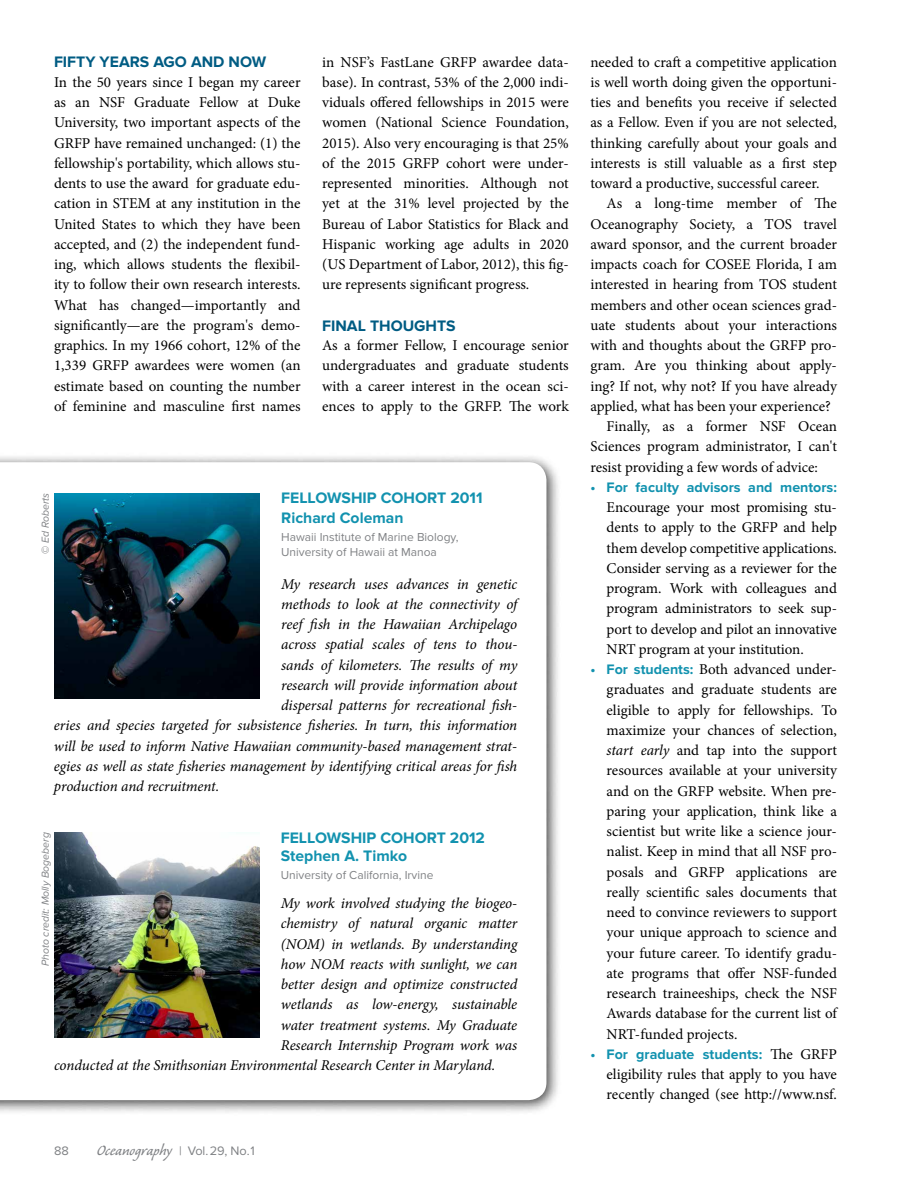
<style>
.page{position:relative;width:918px;height:1188px;background:#fff}
.page>*{position:absolute;margin:0;border:0;box-sizing:border-box;transform-origin:0 0}
.t1{font:18.75px "Caliban";color:#808285}
.t2{font:700 15.75px/20.2px "Proxima Nova";color:#1292af}
.t3{font:700 15.75px "Proxima Nova";color:#005c83}
.t4{font:15px/20.2px "Minion Pro";letter-spacing:-.005em;color:#000;text-align:justify}
.t5{font:italic 15px "Minion Pro";letter-spacing:-.01em;color:#000}
.t6{font:700 14.25px "Proxima Nova";color:#1292af}
.t7{font:12.75px "Proxima Nova";color:#808285}
.t8{font:12px/15px "Proxima Nova";color:#808285}
.t9{font:italic 10.5px "Proxima Nova";color:#808285}
.s1{font-weight:700;font-style:normal}
.s2{font-family:"Proxima Nova";font-size:12.75px}
.s3{font-family:"Proxima Nova";font-weight:700;font-size:14.25px;color:#1292af}
.s4{font-style:italic}
.s5{font-family:"Minion Pro";font-weight:400;font-size:15px;color:#000}
</style>
<div class="page">
<div style="left:0;top:453px;width:562px;height:663px;background:#000;opacity:.75"></div>
<svg style="left:0;top:462px;width:546px;height:638px"></svg>
<img style="left:54px;top:493px;width:206px;height:205px">
<img style="left:54px;top:832px;width:205px;height:206px">
<p class="t3" style="left:54px;top:52px;width:214px">FIFTY YEARS AGO AND NOW</p>
<p class="t4" style="left:54px;top:72px;width:248px">In the 50 years since I began my career as an NSF Graduate Fellow at Duke University, two important aspects of the GRFP have remained unchanged: (1) the fellowship's portability, which allows stu&shy;dents to use the award for graduate edu&shy;cation in STEM at any institution in the United States to which they have been accepted, and (2) the independent fund&shy;ing, which allows students the flexibil&shy;ity to follow their own research interests.<br>What has changed—importantly and significantly—are the program's demo&shy;graphics. In my 1966 cohort, 12% of the 1,339 GRFP awardees were women (an estimate based on counting the number of feminine and masculine first names</p>
<p class="t4" style="left:322px;top:52px;width:248px">in NSF’s FastLane GRFP awardee data&shy;base). In contrast, 53% of the 2,000 indi&shy;viduals offered fellowships in 2015 were women (National Science Foundation, 2015). Also very encouraging is that 25% of the 2015 GRFP cohort were under&shy;represented minorities. Although not yet at the 31% level projected by the Bureau of Labor Statistics for Black and Hispanic working age adults in 2020 (US Department of Labor, 2012), this fig&shy;ure represents significant progress.</p>
<p class="t3" style="left:322px;top:317px;width:135px">FINAL THOUGHTS</p>
<p class="t4" style="left:322px;top:335px;width:248px">As a former Fellow, I encourage senior undergraduates and graduate students with a career interest in the ocean sci&shy;ences to apply to the GRFP. The work</p>
<p class="t2" style="left:281px;top:488px;width:203px">FELLOWSHIP COHORT 2011<br>Richard Coleman</p>
<p class="t8" style="left:281px;top:530px;width:179px">Hawaii Institute of Marine Biology,<br>University of Hawaii at Manoa</p>
<p class="t5" style="left:281px;top:574px;width:238px">My research uses advances in genetic</p>
<p class="t5" style="left:281px;top:594px;width:238px">methods to look at the connectivity of</p>
<p class="t5" style="left:281px;top:614px;width:238px">reef fish in the Hawaiian Archipelago</p>
<p class="t5" style="left:281px;top:634px;width:238px">across spatial scales of tens to thou-</p>
<p class="t5" style="left:281px;top:655px;width:238px">sands of kilometers. The results of my</p>
<p class="t5" style="left:281px;top:675px;width:238px">research will provide information about</p>
<p class="t5" style="left:281px;top:695px;width:238px">dispersal patterns for recreational fish-</p>
<p class="t5" style="left:54px;top:715px;width:465px">eries and species targeted for subsistence fisheries. In turn, this information</p>
<p class="t5" style="left:54px;top:736px;width:465px">will be used to inform Native Hawaiian community-based management strat-</p>
<p class="t5" style="left:54px;top:756px;width:465px">egies as well as state fisheries management by identifying critical areas for fish</p>
<p class="t5" style="left:54px;top:776px;width:167px">production and recruitment.</p>
<p class="t2" style="left:281px;top:829px;width:206px;line-height:18px">FELLOWSHIP COHORT 2012<br>Stephen A. Timko</p>
<p class="t8" style="left:281px;top:868px;width:154px">University of California, Irvine</p>
<p class="t5" style="left:281px;top:893px;width:238px">My work involved studying the biogeo-</p>
<p class="t5" style="left:281px;top:913px;width:238px">chemistry of natural organic matter</p>
<p class="t5" style="left:281px;top:934px;width:238px">(NOM) in wetlands. By understanding</p>
<p class="t5" style="left:281px;top:954px;width:238px">how NOM reacts with sunlight, we can</p>
<p class="t5" style="left:281px;top:974px;width:238px">better design and optimize constructed</p>
<p class="t5" style="left:281px;top:994px;width:238px">wetlands as low-energy, sustainable</p>
<p class="t5" style="left:281px;top:1015px;width:238px">water treatment systems. My Graduate</p>
<p class="t5" style="left:281px;top:1035px;width:238px">Research Internship Program work was</p>
<p class="t5" style="left:54px;top:1055px;width:443px">conducted at the Smithsonian Environmental Research Center in Maryland.</p>
<p class="t9" style="left:40px;top:554px;width:63px;rotate:-90deg"><span class="s1">©</span> Ed Roberts</p>
<p class="t9" style="left:40px;top:966px;width:136px;rotate:-90deg">Photo credit: Molly Bogeberg</p>
<p class="t7" style="left:54px;top:1143px;width:16px">88</p>
<p class="t1" style="left:97px;top:1141px;width:160px">Oceanography <span class="s2">| Vol.29, No.1</span></p>
<p class="t4" style="left:590px;top:52px;width:248px">needed to craft a competitive application is well worth doing given the opportuni&shy;ties and benefits you receive if selected as a Fellow. Even if you are not selected, thinking carefully about your goals and interests is still valuable as a first step toward a productive, successful career.</p>
<p class="t4" style="left:607px;top:194px;width:232px">As a long-time member of The</p>
<p class="t4" style="left:590px;top:214px;width:248px">Oceanography Society, a TOS travel</p>
<p class="t4" style="left:590px;top:234px;width:248px">award sponsor, and the current broader</p>
<p class="t4" style="left:590px;top:254px;width:248px">impacts coach for COSEE Florida, I am</p>
<p class="t4" style="left:590px;top:275px;width:248px">interested in hearing from TOS student</p>
<p class="t4" style="left:590px;top:295px;width:248px">members and other ocean sciences grad-</p>
<p class="t4" style="left:590px;top:315px;width:248px">uate students about your interactions</p>
<p class="t4" style="left:590px;top:335px;width:248px">with and thoughts about the GRFP pro-</p>
<p class="t4" style="left:590px;top:356px;width:248px">gram. Are you thinking about apply-</p>
<p class="t4" style="left:590px;top:376px;width:248px">ing? If not, why not? If you have already</p>
<p class="t4" style="left:590px;top:396px;width:242px">applied, what has been your experience?</p>
<p class="t4" style="left:607px;top:416px;width:232px">Finally, as a former NSF Ocean</p>
<p class="t4" style="left:590px;top:437px;width:248px">Sciences program administrator, I can't</p>
<p class="t4" style="left:590px;top:457px;width:229px">resist providing a few words of advice:</p>
<p class="t6" style="left:590px;top:479px;width:248px">• For faculty advisors and mentors:</p>
<p class="t4" style="left:607px;top:497px;width:232px">Encourage your most promising stu&shy;dents to apply to the GRFP and help them develop competitive applications.<br>Consider serving as a reviewer for the program. Work with colleagues and program administrators to seek sup&shy;port to develop and pilot an innovative NRT program at your institution.</p>
<p class="t4" style="left:607px;top:659px;width:232px;text-indent:-16px"><span class="s3">• For students:</span> Both advanced under&shy;graduates and graduate students are eligible to apply for fellowships. To maximize your chances of selection, <span class="s4">start early</span> and tap into the support resources available at your university and on the GRFP website. When pre&shy;paring your application, think like a scientist but write like a science jour&shy;nalist. Keep in mind that all NSF pro&shy;posals and GRFP applications are really scientific sales documents that need to convince reviewers to support your unique approach to science and your future career. To identify gradu&shy;ate programs that offer NSF-funded research traineeships, check the NSF Awards database for the current list of NRT-funded projects.</p>
<p class="t6" style="left:590px;top:1046px;width:248px">• For graduate students: <span class="s5">The GRFP</span></p>
<p class="t4" style="left:607px;top:1064px;width:232px">eligibility rules that apply to you have recently changed (see http://www.nsf.</p>
</div>
